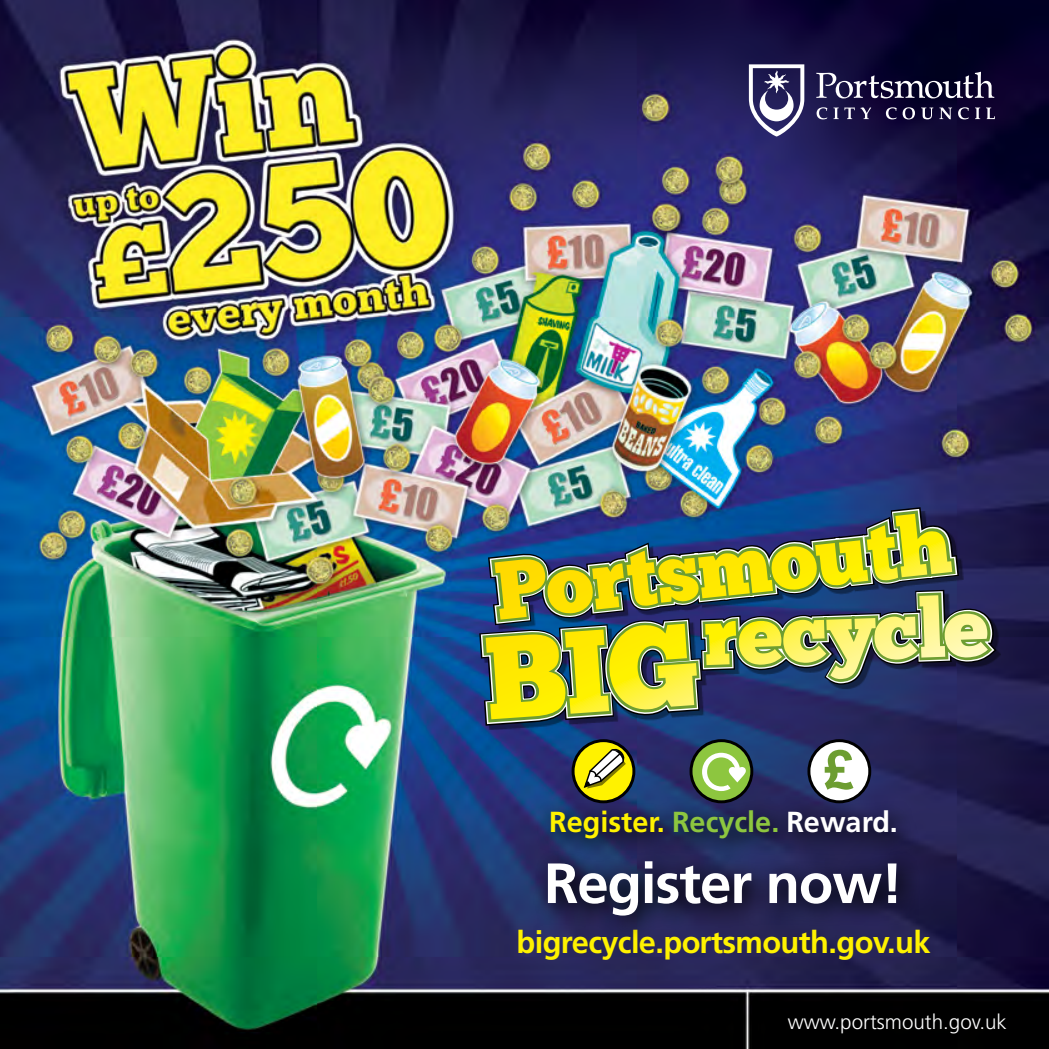
<style>
.page{position:relative;width:1049px;height:1049px;background:#fff}
.page>*{position:absolute;margin:0;border:0;box-sizing:border-box;transform-origin:0 0}
.t1{font:700 56.75px "Frutiger";letter-spacing:-.02em;color:#fff}
.t2{font:700 54px "Arial";color:#6d9d31}
.t3{font:700 31px "Frutiger";letter-spacing:-.02em;color:#fff200}
.t4{font:700 29px "Frutiger";color:#fff200}
.t5{font:300 20.75px "Frutiger";color:#fff}
.s1{color:#8dc63f}
.s2{color:#fff}
</style>
<div class="page">
<img style="left:0;top:0;width:1049px;height:1049px">
<svg style="left:749px;top:64px;width:55px;height:14px"></svg>
<svg style="left:816px;top:72px;width:178px;height:6px"></svg>
<img style="left:418px;top:78px;width:631px;height:971px">
<img style="left:455px;top:405px;width:563px;height:479px">
<img style="left:466px;top:477px;width:543px;height:352px">
<svg style="left:626px;top:514px;width:326px;height:92px;background:#80904c"></svg>
<svg style="left:533px;top:848px;width:389px;height:93px;background:#1f1f49"></svg>
<svg style="left:535px;top:797px;width:384px;height:65px;background:#212757"></svg>
<svg style="left:573px;top:741px;width:61px;height:61px"></svg>
<div style="left:572px;top:739px;width:63px;height:64px;border:3px solid #000;border-radius:50%"></div>
<svg style="left:691px;top:741px;width:61px;height:61px"></svg>
<div style="left:689px;top:739px;width:64px;height:64px;border:3px solid #000;border-radius:50%"></div>
<div style="left:809px;top:741px;width:61px;height:61px;background:#fff;border-radius:50%"></div>
<div style="left:807px;top:739px;width:64px;height:64px;border:3px solid #000;border-radius:50%"></div>
<svg style="left:583px;top:748px;width:45px;height:41px"></svg>
<svg style="left:702px;top:753px;width:45px;height:38px"></svg>
<h2 class="t2" style="left:824px;top:734px;width:31px">£</h2>
<p class="t4" style="left:549px;top:805px;width:350px">Register. <span class="s1">Recycle.</span> <span class="s2">Reward.</span></p>
<h1 class="t1" style="left:544px;top:850px;width:360px">Register now!</h1>
<p class="t3" style="left:516px;top:924px;width:416px">bigrecycle.portsmouth.gov.uk</p>
<p class="t5" style="left:788px;top:1010px;width:221px">www.portsmouth.gov.uk</p>
</div>
